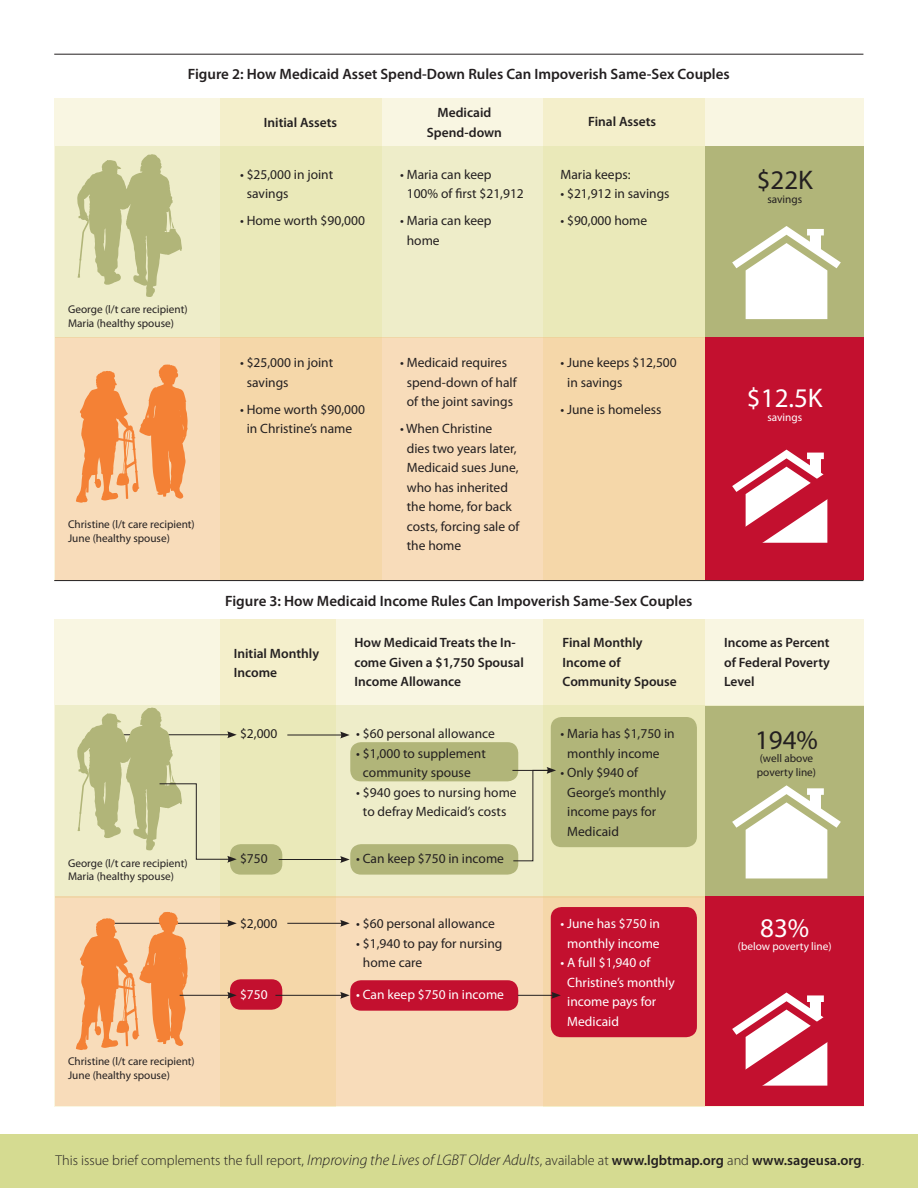
<style>
.page{position:relative;width:918px;height:1188px;background:#fff}
.page>*{position:absolute;margin:0;border:0;box-sizing:border-box;transform-origin:0 0}
.t1{font:27px "Myriad Pro";color:#fff}
.t2{font:27px "Myriad Pro";color:#231f20}
.t3{font:600 15px "Myriad Pro";color:#231f20}
.t4{font:300 14.25px "Myriad Pro";color:#231f20}
.t5{font:13.5px/19.5px "Myriad Pro";color:#231f20}
.t6{font:600 13.5px/19.5px "Myriad Pro";color:#231f20}
.t7{font:13.5px/19.5px "Myriad Pro";color:#fff;text-align:center}
.t8{font:11.25px/13.5px "Myriad Pro";color:#231f20}
.t9{font:11.25px "Myriad Pro";color:#fff}
.s1{font-style:italic;font-size:15.3px}
.s2{font-weight:600}
</style>
<div class="page">
<div style="left:0;top:1134px;width:918px;height:54px;background:#d5db91"></div>
<div style="left:54px;top:98px;width:809px;height:483px;background:#f9f6e2"></div>
<div style="left:220px;top:98px;width:162px;height:483px;background:#f4efcb"></div>
<div style="left:543px;top:98px;width:162px;height:483px;background:#f4efcb"></div>
<div style="left:55px;top:146px;width:808px;height:192px;background:linear-gradient(to bottom,#ebeabf,#ecebc0)"></div>
<div style="left:55px;top:337px;width:808px;height:243px;background:linear-gradient(to bottom,#f6d8af,#f6d9b1)"></div>
<hr style="left:54px;top:54px;width:809px;height:1px;background:#231f20">
<svg style="left:76px;top:364px;width:112px;height:139px;background:#f5ab73"></svg>
<svg style="left:77px;top:154px;width:105px;height:143px;background:#cdce9d"></svg>
<div style="left:706px;top:147px;width:158px;height:190px;background:#b1b579"></div>
<div style="left:706px;top:337px;width:158px;height:243px;background:#c3102f"></div>
<svg style="left:732px;top:450px;width:96px;height:93px"></svg>
<svg style="left:732px;top:226px;width:109px;height:93px"></svg>
<div style="left:54px;top:620px;width:809px;height:487px;background:#f9f6e2"></div>
<div style="left:220px;top:620px;width:116px;height:487px;background:#f4efcb"></div>
<div style="left:543px;top:620px;width:162px;height:487px;background:#f4efcb"></div>
<div style="left:55px;top:705px;width:808px;height:192px;background:linear-gradient(to bottom,#ebeac1,#ebeac0)"></div>
<div style="left:55px;top:897px;width:808px;height:209px;background:linear-gradient(to bottom,#f7d9b3,#f6d9b1)"></div>
<div style="left:230px;top:844px;width:52px;height:31px;background:#b1b579;border-radius:11px"></div>
<div style="left:230px;top:979px;width:52px;height:31px;background:#c3102f;border-radius:11px"></div>
<div style="left:350px;top:844px;width:168px;height:31px;background:#b1b579;border-radius:11px"></div>
<div style="left:350px;top:980px;width:168px;height:31px;background:#c3102f;border-radius:11px"></div>
<div style="left:551px;top:717px;width:146px;height:130px;background:#b1b579;border-radius:11px"></div>
<div style="left:551px;top:907px;width:146px;height:130px;background:#c3102f;border-radius:11px"></div>
<hr style="left:54px;top:580px;width:809px;height:1px;background:#231f20">
<div style="left:706px;top:706px;width:158px;height:191px;background:#b1b579"></div>
<div style="left:706px;top:897px;width:158px;height:209px;background:#c3102f"></div>
<svg style="left:732px;top:992px;width:96px;height:94px"></svg>
<svg style="left:732px;top:785px;width:109px;height:93px"></svg>
<hr style="left:279px;top:859px;width:64px;height:1px;background:#231f20">
<svg style="left:340px;top:856px;width:10px;height:7px"></svg>
<hr style="left:287px;top:735px;width:56px;height:1px;background:#231f20">
<svg style="left:340px;top:732px;width:10px;height:6px"></svg>
<div style="left:350px;top:742px;width:168px;height:39px;background:#b1b579;border-radius:11px"></div>
<hr style="left:287px;top:923px;width:56px;height:1px;background:#231f20">
<svg style="left:340px;top:920px;width:10px;height:7px"></svg>
<hr style="left:275px;top:995px;width:68px;height:1px;background:#231f20">
<svg style="left:340px;top:992px;width:10px;height:7px"></svg>
<hr style="left:518px;top:995px;width:36px;height:1px;background:#231f20">
<svg style="left:551px;top:992px;width:10px;height:7px"></svg>
<hr style="left:101px;top:923px;width:129px;height:1px;background:#231f20">
<svg style="left:227px;top:920px;width:10px;height:7px"></svg>
<svg style="left:76px;top:912px;width:112px;height:138px;background:#f5aa72"></svg>
<hr style="left:180px;top:995px;width:50px;height:1px;background:#231f20">
<svg style="left:227px;top:992px;width:10px;height:7px"></svg>
<svg style="left:77px;top:708px;width:160px;height:155px;background:#d7d8ab"></svg>
<svg style="left:513px;top:767px;width:43px;height:95px;background:#dedeb5"></svg>
<hr style="left:512px;top:770px;width:38px;height:1px;background:#231f20">
<p class="t3" style="left:188px;top:65px;width:543px">Figure 2: How Medicaid Asset Spend-Down Rules Can Impoverish Same-Sex Couples</p>
<p class="t6" style="left:264px;top:112px;width:75px">Initial Assets</p>
<p class="t6" style="left:438px;top:102px;width:55px">Medicaid</p>
<p class="t6" style="left:427px;top:122px;width:77px">Spend-down</p>
<p class="t6" style="left:588px;top:111px;width:69px">Final Assets</p>
<p class="t5" style="left:247px;top:164px;width:88px;text-indent:-7px">• $25,000 in joint savings</p>
<p class="t5" style="left:240px;top:211px;width:126px">• Home worth $90,000</p>
<p class="t5" style="left:407px;top:164px;width:119px;text-indent:-7px">• Maria can keep<br>100% of first $21,912</p>
<p class="t5" style="left:407px;top:211px;width:86px;text-indent:-7px">• Maria can keep home</p>
<p class="t5" style="left:560px;top:164px;width:72px">Maria keeps:</p>
<p class="t5" style="left:560px;top:184px;width:111px">• $21,912 in savings</p>
<p class="t5" style="left:560px;top:211px;width:88px">• $90,000 home</p>
<p class="t2" style="left:757px;top:164px;width:58px">$22K</p>
<p class="t8" style="left:767px;top:192px;width:36px">savings</p>
<p class="t8" style="left:68px;top:303px;width:121px">George (l/t care recipient)</p>
<p class="t8" style="left:68px;top:316px;width:107px">Maria (healthy spouse)</p>
<p class="t8" style="left:68px;top:518px;width:128px">Christine (l/t care recipient)</p>
<p class="t8" style="left:68px;top:531px;width:103px">June (healthy spouse)</p>
<p class="t5" style="left:247px;top:353px;width:88px;text-indent:-7px">• $25,000 in joint savings</p>
<p class="t5" style="left:240px;top:399px;width:126px;text-align:center">• Home worth $90,000 in Christine’s name</p>
<p class="t5" style="left:407px;top:353px;width:111px;text-indent:-7px">• Medicaid requires spend-down of half of the joint savings</p>
<p class="t5" style="left:407px;top:419px;width:114px;text-indent:-7px">• When Christine<br>dies two years later,<br>Medicaid sues June, who has inherited the home, for back costs, forcing sale of the home</p>
<p class="t5" style="left:567px;top:353px;width:111px;text-indent:-7px">• June keeps $12,500 in savings</p>
<p class="t5" style="left:560px;top:399px;width:103px">• June is homeless</p>
<p class="t1" style="left:747px;top:382px;width:77px">$12.5K</p>
<p class="t9" style="left:767px;top:410px;width:36px">savings</p>
<p class="t8" style="left:68px;top:856px;width:121px">George (l/t care recipient)</p>
<p class="t8" style="left:68px;top:870px;width:107px">Maria (healthy spouse)</p>
<p class="t8" style="left:68px;top:1055px;width:128px">Christine (l/t care recipient)</p>
<p class="t8" style="left:68px;top:1068px;width:103px">June (healthy spouse)</p>
<p class="t3" style="left:225px;top:591px;width:469px">Figure 3: How Medicaid Income Rules Can Impoverish Same-Sex Couples</p>
<p class="t6" style="left:234px;top:643px;width:87px">Initial Monthly<br>Income</p>
<p class="t6" style="left:354px;top:633px;width:171px">How Medicaid Treats the In&shy;come Given a $1,750 Spousal<br>Income Allowance</p>
<p class="t6" style="left:563px;top:633px;width:116px">Final Monthly<br>Income of<br>Community Spouse</p>
<p class="t6" style="left:724px;top:633px;width:107px;text-align:justify">Income as Percent of Federal Poverty Level</p>
<p class="t5" style="left:240px;top:724px;width:39px">$2,000</p>
<p class="t5" style="left:356px;top:724px;width:140px">• $60 personal allowance</p>
<p class="t5" style="left:363px;top:743px;width:124px;text-indent:-7px">• $1,000 to supplement community spouse</p>
<p class="t5" style="left:356px;top:782px;width:162px;text-align:center">• $940 goes to nursing home to defray Medicaid’s costs</p>
<p class="t5" style="left:356px;top:848px;width:149px">• Can keep $750 in income</p>
<p class="t5" style="left:567px;top:724px;width:109px;text-indent:-7px">• Maria has $1,750 in monthly income</p>
<p class="t5" style="left:567px;top:763px;width:100px;text-indent:-7px">• Only $940 of<br>George’s monthly income pays for<br>Medicaid</p>
<p class="t2" style="left:755px;top:723px;width:64px">194%</p>
<p class="t8" style="left:757px;top:752px;width:61px">(well above poverty line)</p>
<p class="t5" style="left:240px;top:848px;width:29px">$750</p>
<p class="t5" style="left:240px;top:914px;width:39px">$2,000</p>
<p class="t7" style="left:240px;top:984px;width:29px">$750</p>
<p class="t5" style="left:356px;top:914px;width:140px">• $60 personal allowance</p>
<p class="t5" style="left:363px;top:933px;width:141px;text-indent:-7px">• $1,940 to pay for nursing home care</p>
<p class="t7" style="left:356px;top:984px;width:149px">• Can keep $750 in income</p>
<p class="t7" style="left:560px;top:914px;width:101px">• June has $750 in monthly income</p>
<p class="t7" style="left:567px;top:953px;width:109px;text-align:left;text-indent:-7px">• A full $1,940 of<br>Christine’s monthly income pays for<br>Medicaid</p>
<p class="t1" style="left:760px;top:911px;width:51px">83%</p>
<p class="t9" style="left:738px;top:939px;width:95px">(below poverty line)</p>
<p class="t4" style="left:56px;top:1153px;width:810px">This issue brief complements the full report, <span class="s1">Improving the Lives of LGBT Older Adults</span>, available at <span class="s2">www.lgbtmap.org</span> and <span class="s2">www.sageusa.org</span>.</p>
</div>
